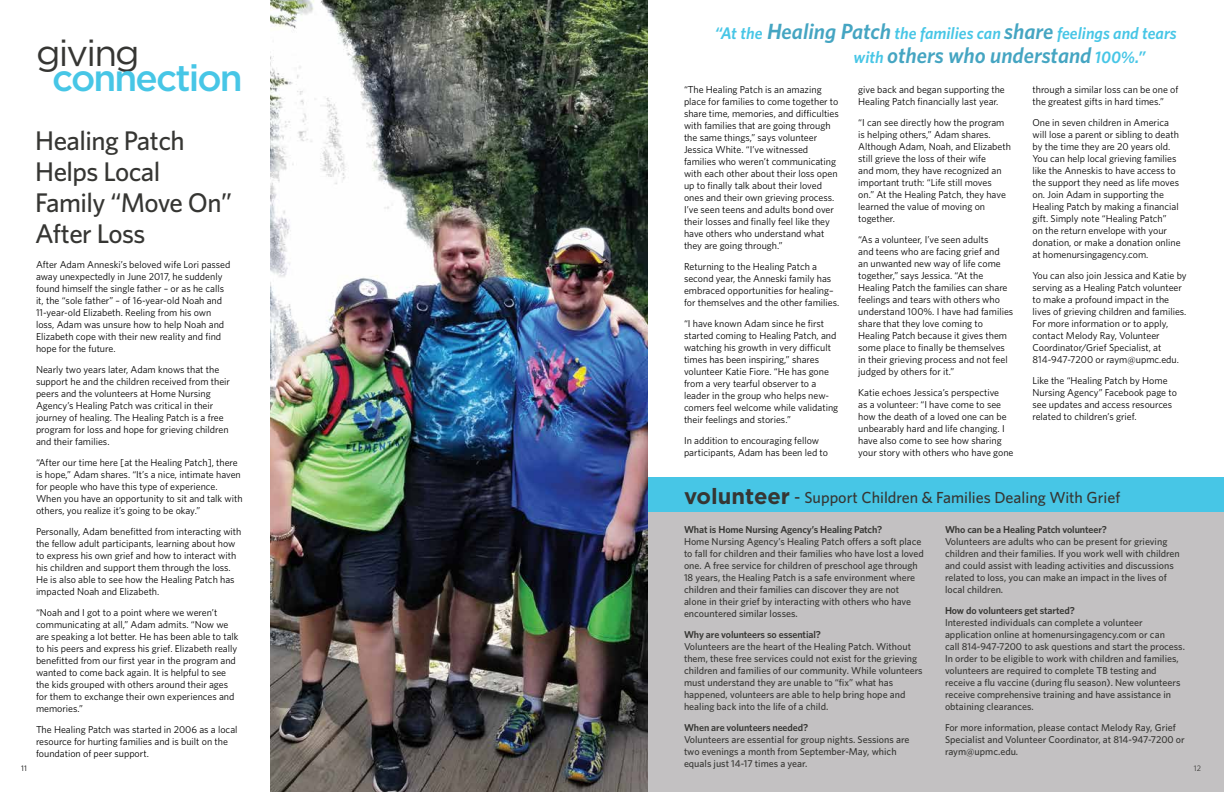
<style>
.page{position:relative;width:1224px;height:792px;background:#fff}
.page>*{position:absolute;margin:0;border:0;box-sizing:border-box;transform-origin:0 0}
.t1{font:500 37px "Gotham";letter-spacing:-.05em;color:#47c6e6}
.t2{font:37px "Gotham";letter-spacing:-.05em;color:#363633}
.t3{font:500 27px/31px "Whitney";letter-spacing:-.02em;color:#363633}
.t4{font:italic 600 22px "Whitney";color:#45a5c2}
.t5{font:italic 600 16.8px "Whitney";color:#47c6e6}
.t6{font:500 16px "Whitney";color:#363633}
.t7{font:10px/12px "Whitney";color:#000}
.t8{font:500 10px/12px "Whitney";color:#363633}
.t9{font:600 10px "Whitney";letter-spacing:-.01em;color:#363633}
.t10{font:8px "Whitney";color:#000}
.t11{font:8px "Whitney";color:#363633}
.s1{font-size:22px;color:#45a5c2}
.s2{font-size:16.8px;color:#47c6e6}
.s3{font-family:"Gotham";font-weight:700;font-size:22px}
.s4{font-size:18px}
</style>
<div class="page">
<div style="left:639px;top:477px;width:585px;height:315px;background:#c3c1c2"></div>
<div style="left:635px;top:478px;width:589px;height:34px;background:#47c6e6"></div>
<img style="left:270px;top:0;width:378px;height:792px">
<h3 class="t5" style="left:715px;top:22px;width:463px">“At the <span class="s1">Healing Patch</span> the families can <span class="s1">share</span> feelings and tears</h3>
<h3 class="t4" style="left:854px;top:41px;width:294px"><span class="s2">with</span> others who understand <span class="s2">100%.”</span></h3>
<p class="t7" style="left:858px;top:83px;width:148px">give back and began supporting the<br>Healing Patch financially last year.</p>
<p class="t7" style="left:858px;top:116px;width:154px">“I can see directly how the program is helping others,” Adam shares.<br>Although Adam, Noah, and Elizabeth still grieve the loss of their wife<br>and mom, they have recognized an important truth: “Life still moves<br>on.” At the Healing Patch, they have learned the value of moving on together.</p>
<p class="t7" style="left:858px;top:233px;width:157px">“As a volunteer, I’ve seen adults<br>and teens who are facing grief and<br>an unwanted new way of life come together,” says Jessica. “At the Healing Patch the families can share feelings and tears with others who understand 100%. I have had families share that they love coming to Healing Patch because it gives them some place to finally be themselves in their grieving process and not feel judged by others for it.”</p>
<p class="t7" style="left:858px;top:386px;width:157px">Katie echoes Jessica’s perspective<br>as a volunteer: “I have come to see how the death of a loved one can be unbearably hard and life changing. I have also come to see how sharing your story with others who have gone</p>
<h1 class="t2" style="left:36px;top:29px;width:105px">giving</h1>
<h1 class="t1" style="left:52px;top:53px;width:192px">connection</h1>
<p class="t7" style="left:684px;top:83px;width:156px">“The Healing Patch is an amazing place for families to come together to share time, memories, and difficulties with families that are going through the same things,” says volunteer Jessica White. “I’ve witnessed families who weren’t communicating with each other about their loss open up to finally talk about their loved ones and their own grieving process.<br>I’ve seen teens and adults bond over their losses and finally feel like they have others who understand what they are going through.”</p>
<p class="t7" style="left:684px;top:260px;width:157px">Returning to the Healing Patch a second year, the Anneski family has embraced opportunities for healing– for themselves and the other families.</p>
<p class="t7" style="left:684px;top:317px;width:156px">“I have known Adam since he first started coming to Healing Patch, and watching his growth in very difficult times has been inspiring,” shares volunteer Katie Fiore. “He has gone from a very tearful observer to a leader in the group who helps new&shy;comers feel welcome while validating their feelings and stories.”</p>
<p class="t7" style="left:684px;top:434px;width:146px">In addition to encouraging fellow participants, Adam has been led to</p>
<h3 class="t6" style="left:684px;top:487px;width:438px"><span class="s3">volunteer</span> <span class="s4">-</span> Support Children &amp; Families Dealing With Grief</h3>
<p class="t7" style="left:1032px;top:83px;width:147px">through a similar loss can be one of the greatest gifts in hard times.”</p>
<p class="t7" style="left:1032px;top:116px;width:150px">One in seven children in America will lose a parent or sibling to death by the time they are 20 years old.<br>You can help local grieving families like the Anneskis to have access to the support they need as life moves on. Join Adam in supporting the Healing Patch by making a financial gift. Simply note “Healing Patch”<br>on the return envelope with your donation, or make a donation online at homenursingagency.com.</p>
<p class="t7" style="left:1032px;top:269px;width:156px">You can also join Jessica and Katie by serving as a Healing Patch volunteer to make a profound impact in the lives of grieving children and families.<br>For more information or to apply, contact Melody Ray, Volunteer Coordinator/Grief Specialist, at 814-947-7200 or raym@upmc.edu.</p>
<p class="t7" style="left:1032px;top:374px;width:146px">Like the “Healing Patch by Home<br>Nursing Agency” Facebook page to see updates and access resources related to children’s grief.</p>
<h2 class="t3" style="left:35px;top:124px;width:198px">Healing Patch<br>Helps Local<br>Family “Move On”<br>After Loss</h2>
<p class="t7" style="left:36px;top:258px;width:196px">After Adam Anneski’s beloved wife Lori passed away unexpectedly in June 2017, he suddenly found himself the single father – or as he calls it, the “sole father” – of 16-year-old Noah and 11-year-old Elizabeth. Reeling from his own loss, Adam was unsure how to help Noah and Elizabeth cope with their new reality and find hope for the future.</p>
<p class="t7" style="left:36px;top:363px;width:196px">Nearly two years later, Adam knows that the support he and the children received from their peers and the volunteers at Home Nursing Agency’s Healing Patch was critical in their journey of healing. The Healing Patch is a free program for loss and hope for grieving children and their families.</p>
<p class="t7" style="left:36px;top:456px;width:208px">“After our time here [at the Healing Patch], there is hope,” Adam shares. “It’s a nice, intimate haven for people who have this type of experience.<br>When you have an opportunity to sit and talk with others, you realize it’s going to be okay.”</p>
<p class="t7" style="left:36px;top:525px;width:207px">Personally, Adam benefitted from interacting with the fellow adult participants, learning about how to express his own grief and how to interact with his children and support them through the loss.<br>He is also able to see how the Healing Patch has impacted Noah and Elizabeth.</p>
<p class="t7" style="left:36px;top:606px;width:204px">“Noah and I got to a point where we weren’t communicating at all,” Adam admits. “Now we are speaking a lot better. He has been able to talk to his peers and express his grief. Elizabeth really benefitted from our first year in the program and wanted to come back again. It is helpful to see the kids grouped with others around their ages for them to exchange their own experiences and memories.”</p>
<p class="t7" style="left:36px;top:723px;width:203px">The Healing Patch was started in 2006 as a local resource for hurting families and is built on the foundation of peer support.</p>
<p class="t9" style="left:684px;top:523px;width:200px">What is Home Nursing Agency’s Healing Patch?</p>
<p class="t8" style="left:684px;top:535px;width:241px">Home Nursing Agency’s Healing Patch offers a soft place to fall for children and their families who have lost a loved one. A free service for children of preschool age through 18 years, the Healing Patch is a safe environment where children and their families can discover they are not alone in their grief by interacting with others who have encountered similar losses.</p>
<p class="t9" style="left:684px;top:628px;width:138px">Why are volunteers so essential?</p>
<p class="t8" style="left:684px;top:640px;width:240px">Volunteers are the heart of the Healing Patch. Without them, these free services could not exist for the grieving children and families of our community. While volunteers must understand they are unable to “fix” what has happened, volunteers are able to help bring hope and healing back into the life of a child.</p>
<p class="t9" style="left:684px;top:721px;width:126px">When are volunteers needed?</p>
<p class="t8" style="left:684px;top:733px;width:227px">Volunteers are essential for group nights. Sessions are two evenings a month from September-May, which equals just 14-17 times a year.</p>
<p class="t9" style="left:945px;top:523px;width:164px">Who can be a Healing Patch volunteer?</p>
<p class="t8" style="left:945px;top:535px;width:236px">Volunteers are adults who can be present for grieving children and their families. If you work well with children and could assist with leading activities and discussions related to loss, you can make an impact in the lives of local children.</p>
<p class="t9" style="left:945px;top:604px;width:131px">How do volunteers get started?</p>
<p class="t8" style="left:945px;top:616px;width:241px">Interested individuals can complete a volunteer application online at homenursingagency.com or can<br>call 814-947-7200 to ask questions and start the process.<br>In order to be eligible to work with children and families, volunteers are required to complete TB testing and receive a flu vaccine (during flu season). New volunteers receive comprehensive training and have assistance in obtaining clearances.</p>
<p class="t8" style="left:945px;top:721px;width:241px">For more information, please contact Melody Ray, Grief<br>Specialist and Volunteer Coordinator, at 814-947-7200 or raym@upmc.edu.</p>
<p class="t10" style="left:21px;top:763px;width:7px">11</p>
<p class="t11" style="left:1194px;top:763px;width:9px">12</p>
</div>
